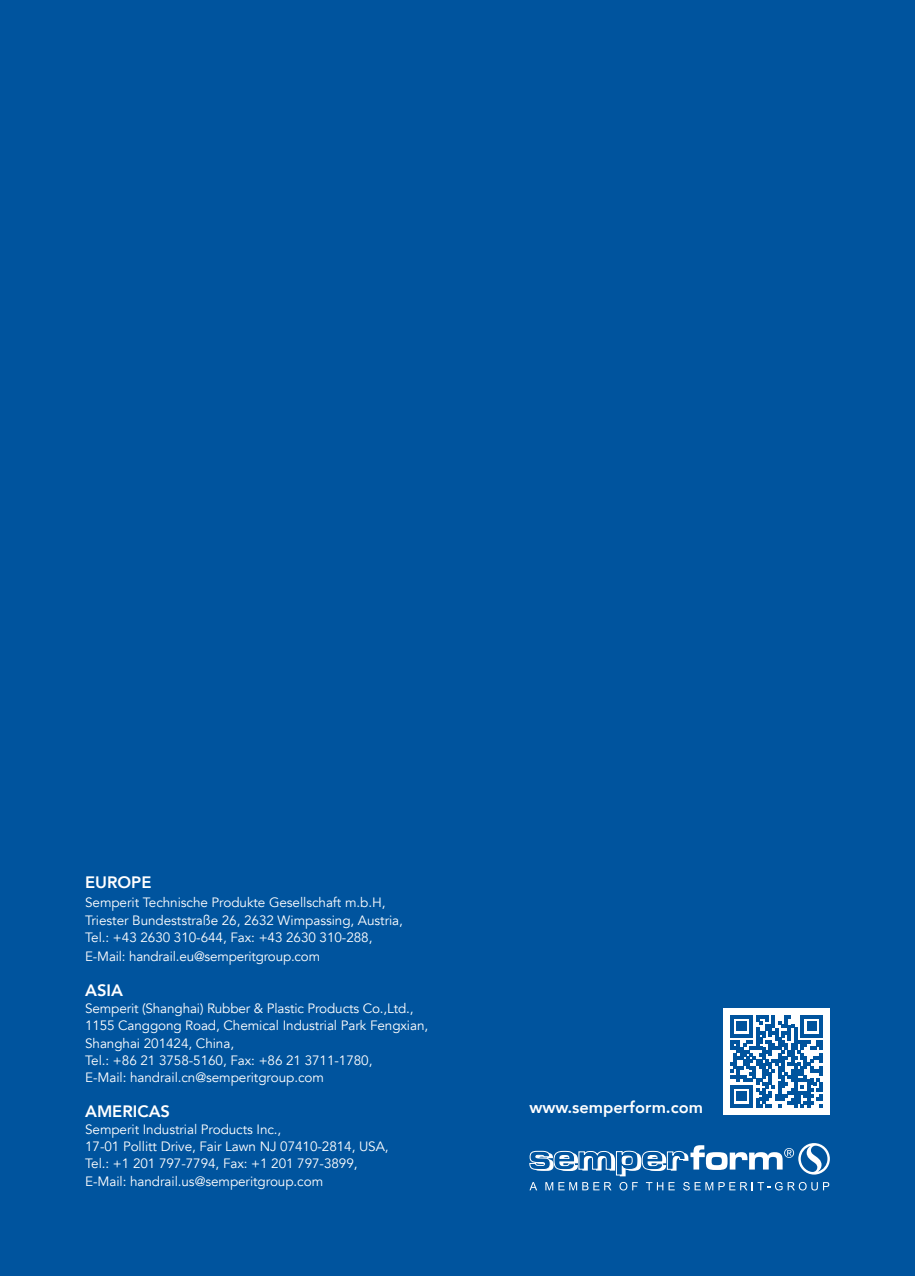
<style>
.page{position:relative;width:915px;height:1276px;background:#fff}
.page>*{position:absolute;margin:0;border:0;box-sizing:border-box;transform-origin:0 0}
.t1{font:800 16.5px "Avenir LT Com";color:#fff}
.t2{font:800 16.35px "Avenir LT Com";color:#fff}
.t3{font:13.5px/17.2px "Avenir LT Com";letter-spacing:-.005em;color:#fff}
</style>
<div class="page">
<div style="left:0;top:0;width:914px;height:1276px;background:#00549e"></div>
<div style="left:723px;top:1008px;width:106px;height:106px;background:#fff"></div>
<svg style="left:730px;top:1015px;width:92px;height:92px"></svg>
<svg style="left:529px;top:1143px;width:300px;height:47px"></svg>
<p class="t1" style="left:85px;top:872px;width:68px">EUROPE</p>
<p class="t3" style="left:85px;top:894px;width:319px">Semperit Technische Produkte Gesellschaft m.b.H,<br>Triester Bundeststraße 26, 2632 Wimpassing, Austria,<br>Tel.: +43 2630 310-644, Fax: +43 2630 310-288,</p>
<p class="t3" style="left:85px;top:948px;width:236px">E-Mail: handrail.eu@semperitgroup.com</p>
<p class="t1" style="left:85px;top:980px;width:39px">ASIA</p>
<p class="t3" style="left:85px;top:1000px;width:344px">Semperit (Shanghai) Rubber &amp; Plastic Products Co.,Ltd., 1155 Canggong Road, Chemical Industrial Park Fengxian, Shanghai 201424, China,<br>Tel.: +86 21 3758-5160, Fax: +86 21 3711-1780,<br>E-Mail: handrail.cn@semperitgroup.com</p>
<p class="t1" style="left:85px;top:1101px;width:86px">AMERICAS</p>
<p class="t3" style="left:85px;top:1121px;width:305px">Semperit Industrial Products Inc.,<br>17-01 Pollitt Drive, Fair Lawn NJ 07410-2814, USA, Tel.: +1 201 797-7794, Fax: +1 201 797-3899, E-Mail: handrail.us@semperitgroup.com</p>
<p class="t2" style="left:529px;top:1098px;width:175px">www.semperform.com</p>
</div>
